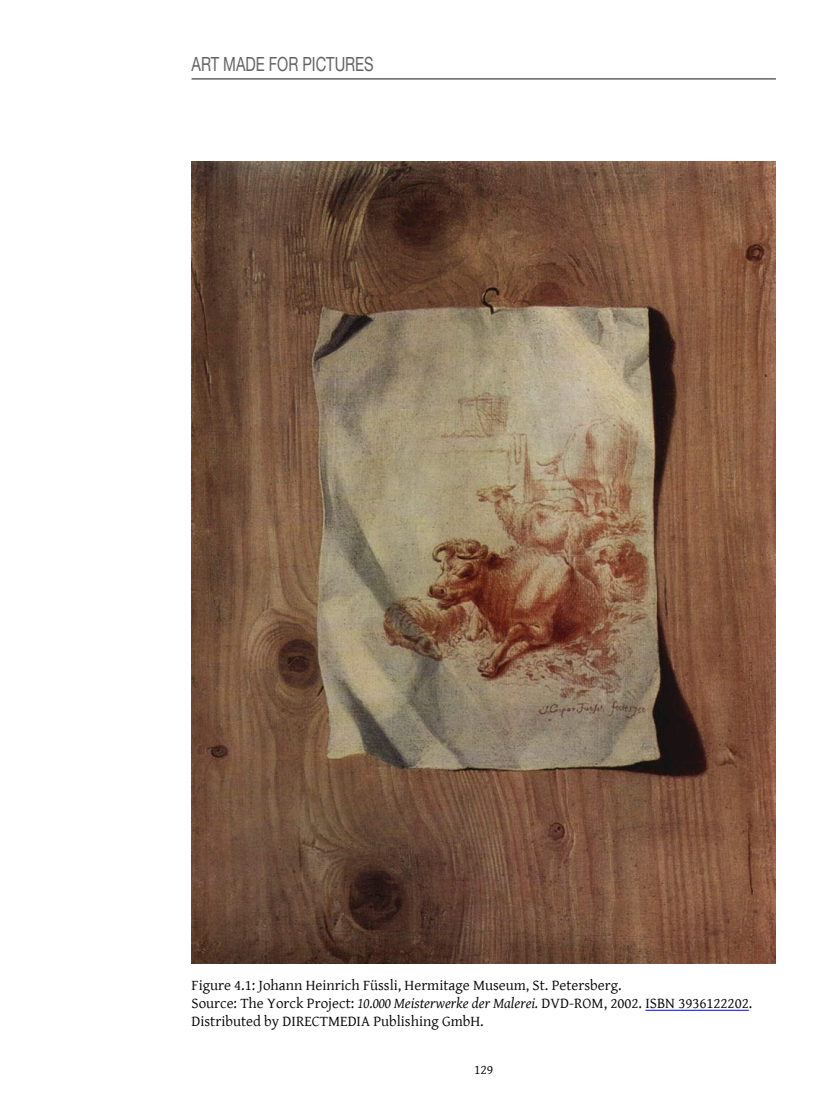
<style>
.page{position:relative;width:830px;height:1106px;background:#fff}
.page>*{position:absolute;margin:0;border:0;box-sizing:border-box;transform-origin:0 0}
.t1{font:19.5px "Helvetica Neue";color:#636362;scale:.75 1}
.t2{font:15px/18px "Gentium Basic";color:#000}
.t3{font:13.5px "Gentium Basic";color:#000}
.s1{font-style:italic}
</style>
<div class="page">
<hr style="left:191px;top:78px;width:584px;height:2px;background:#636362">
<img style="left:191px;top:162px;width:584px;height:801px">
<hr style="left:645px;top:1009px;width:103px;height:1px;background:#00f">
<h1 class="t1" style="left:191px;top:50px;width:57px">ART MADE</h1>
<h1 class="t1" style="left:269px;top:50px;width:58px">FOR PICTURES</h1>
<p class="t2" style="left:191px;top:976px;width:562px">Figure 4.1: Johann Heinrich Füssli, Hermitage Museum, St. Petersberg.<br>Source: The Yorck Project: <span class="s1">10.000 Meisterwerke der Malerei.</span> DVD-ROM, 2002. ISBN 3936122202.<br>Distributed by DIRECTMEDIA Publishing GmbH.</p>
<p class="t3" style="left:474px;top:1060px;width:20px">129</p>
</div>
